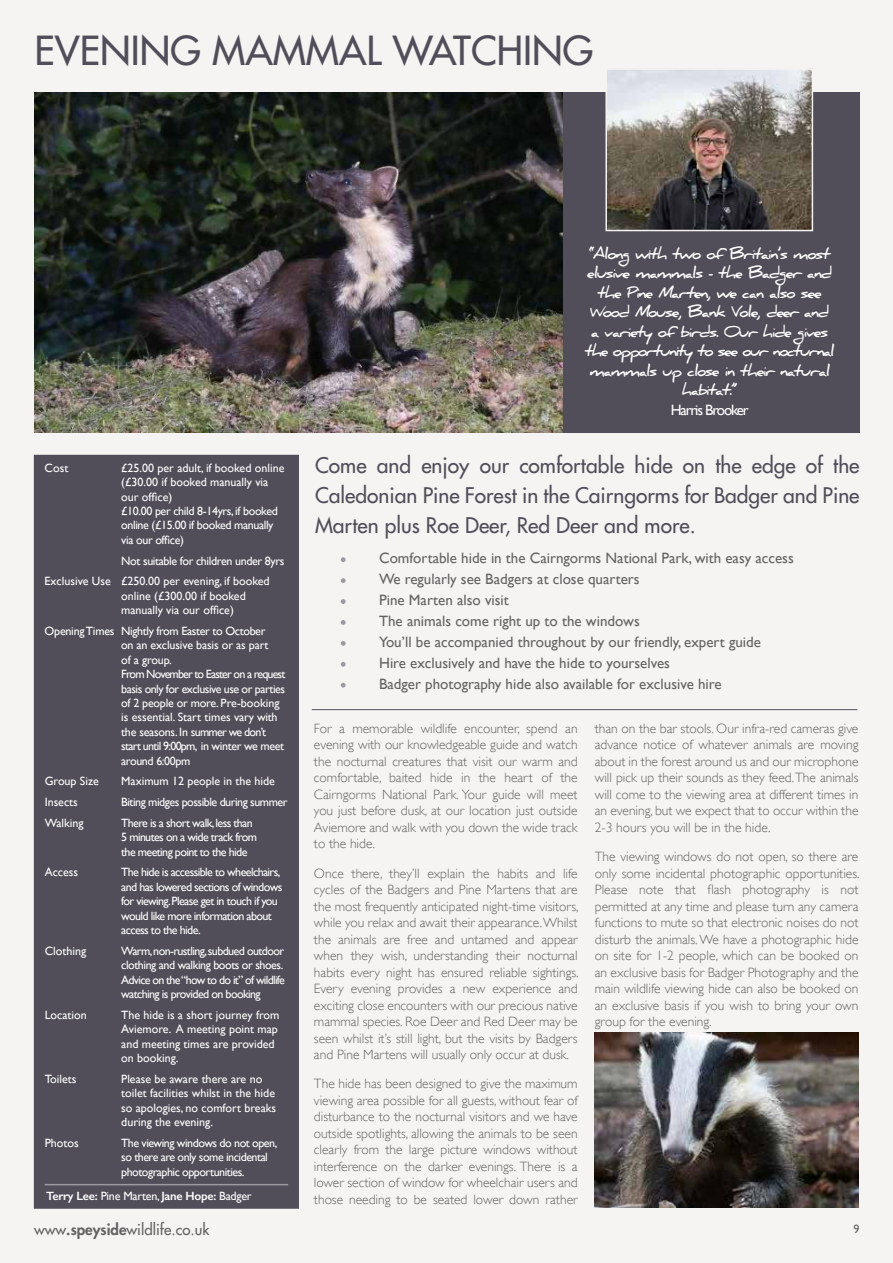
<style>
.page{position:relative;width:893px;height:1263px;background:#f6f4f2}
.page>*{position:absolute;margin:0;border:0;box-sizing:border-box;transform-origin:0 0}
.t1{font:500 39px "Futura Std";color:#514e59}
.t2{font:500 21px/30px "Futura Std";color:#514e59;text-align:justify}
.t3{font:15px/21px "Gill Sans";color:#646363}
.t4{font:700 15px/19.5px "Daniel";letter-spacing:-.075em;color:#fff;text-align:center}
.t5{font:500 15px "Futura Std";color:#646363}
.t6{font:15px "Gill Sans";letter-spacing:-.075em;color:#fff}
.t7{font:300 13.5px/16.5px "Gill Sans";color:#646363;text-align:justify}
.t8{font:12px/14.4px "Gill Sans";letter-spacing:-.03em;color:#fff}
.t9{font:12px/14.4px "Gill Sans";letter-spacing:-.05em;color:#fff}
.t10{font:12px/14.4px "Gill Sans";color:#fff}
.t11{font:600 12px "Gill Sans";letter-spacing:-.02em;color:#fff}
.t12{font:12px "Gill Sans";color:#646363}
.s1{font-weight:400}
.s2{font-weight:800}
</style>
<div class="page">
<div style="left:34px;top:455px;width:265px;height:754px;background:#514e59"></div>
<img style="left:35px;top:93px;width:528px;height:340px">
<div style="left:563px;top:93px;width:296px;height:340px;background:#514e59"></div>
<img style="left:608px;top:71px;width:202px;height:157px">
<div style="left:605px;top:68px;width:208px;height:163px;border:2px solid #f6f4f2"></div>
<svg style="left:341px;top:683px;width:5px;height:5px"></svg>
<svg style="left:341px;top:662px;width:5px;height:5px"></svg>
<svg style="left:341px;top:641px;width:5px;height:5px"></svg>
<svg style="left:341px;top:620px;width:5px;height:5px"></svg>
<svg style="left:341px;top:599px;width:5px;height:5px"></svg>
<svg style="left:341px;top:578px;width:5px;height:5px"></svg>
<svg style="left:341px;top:557px;width:5px;height:5px"></svg>
<hr style="left:312px;top:709px;width:545px;height:1px;background:#514e59">
<hr style="left:45px;top:1184px;width:243px;height:1px;background:#9e99a0">
<img style="left:595px;top:1033px;width:263px;height:174px">
<h1 class="t1" style="left:35px;top:26px;width:560px">EVENING MAMMAL WATCHING</h1>
<p class="t8" style="left:45px;top:461px;width:25px">Cost</p>
<p class="t8" style="left:121px;top:461px;width:165px">£25.00 per adult, if booked online (£30.00 if booked manually via our office)<br>£10.00 per child 8-14yrs, if booked online (£15.00 if booked manually via our office)</p>
<p class="t8" style="left:45px;top:550px;width:241px;line-height:20.9px;text-indent:77px">Not suitable for children under 8yrs<br>Exclusive Use £250.00 per evening, if booked</p>
<p class="t10" style="left:121px;top:589px;width:126px">online (£300.00 if booked manually via our office)</p>
<p class="t8" style="left:121px;top:624px;width:166px;text-indent:-77px">Opening Times Nightly from Easter to October<br>on an exclusive basis or as part<br>of a group.<br>From November to Easter on a request basis only for exclusive use or parties of 2 people or more. Pre-booking is essential. Start times vary with the seasons. In summer we don’t start until 9:00pm, in winter we meet around 6:00pm</p>
<p class="t10" style="left:45px;top:774px;width:56px">Group Size</p>
<p class="t10" style="left:121px;top:774px;width:155px">Maximum 12 people in the hide</p>
<p class="t10" style="left:45px;top:795px;width:35px">Insects</p>
<p class="t8" style="left:121px;top:795px;width:168px">Biting midges possible during summer</p>
<p class="t10" style="left:45px;top:816px;width:41px">Walking</p>
<p class="t9" style="left:121px;top:816px;width:137px">There is a short walk, less than<br>5 minutes on a wide track from the meeting point to the hide</p>
<p class="t8" style="left:45px;top:865px;width:35px">Access</p>
<p class="t9" style="left:121px;top:865px;width:163px">The hide is accessible to wheelchairs, and has lowered sections of windows for viewing. Please get in touch if you would like more information about access to the hide.</p>
<p class="t10" style="left:45px;top:944px;width:43px">Clothing</p>
<p class="t9" style="left:121px;top:944px;width:165px">Warm, non-rustling, subdued outdoor clothing and walking boots or shoes.<br>Advice on the “how to do it” of wildlife watching is provided on booking</p>
<p class="t10" style="left:45px;top:1008px;width:44px">Location</p>
<p class="t10" style="left:121px;top:1008px;width:160px">The hide is a short journey from<br>Aviemore. A meeting point map and meeting times are provided on booking.</p>
<p class="t10" style="left:45px;top:1072px;width:33px">Toilets</p>
<p class="t10" style="left:121px;top:1072px;width:156px">Please be aware there are no toilet facilities whilst in the hide so apologies, no comfort breaks during the evening.</p>
<p class="t8" style="left:45px;top:1136px;width:35px">Photos</p>
<p class="t8" style="left:121px;top:1136px;width:158px">The viewing windows do not open, so there are only some incidental photographic opportunities.</p>
<p class="t11" style="left:46px;top:1188px;width:207px">Terry Lee: <span class="s1">Pine Marten,</span> Jane Hope: <span class="s1">Badger</span></p>
<p class="t4" style="left:585px;top:244px;width:251px">“Along with two of Britain’s most elusive mammals - the Badger and the Pine Marten, we can also see<br>Wood Mouse, Bank Vole, deer and a variety of birds. Our hide gives the opportunity to see our nocturnal mammals up close in their natural habitat.”</p>
<p class="t6" style="left:671px;top:401px;width:80px">Harris Brooker</p>
<h2 class="t2" style="left:315px;top:450px;width:546px">Come and enjoy our comfortable hide on the edge of the Caledonian Pine Forest in the Cairngorms for Badger and Pine Marten plus Roe Deer, Red Deer and more.</h2>
<p class="t3" style="left:379px;top:548px;width:416px">Comfortable hide in the Cairngorms National Park, with easy access We regularly see Badgers at close quarters<br>Pine Marten also visit<br>The animals come right up to the windows<br>You’ll be accompanied throughout by our friendly, expert guide<br>Hire exclusively and have the hide to yourselves<br>Badger photography hide also available for exclusive hire</p>
<p class="t7" style="left:314px;top:720px;width:265px">For a memorable wildlife encounter, spend an evening with our knowledgeable guide and watch the nocturnal creatures that visit our warm and comfortable, baited hide in the heart of the Cairngorms National Park. Your guide will meet you just before dusk, at our location just outside Aviemore and walk with you down the wide track to the hide.</p>
<p class="t7" style="left:314px;top:865px;width:266px">Once there, they’ll explain the habits and life cycles of the Badgers and Pine Martens that are the most frequently anticipated night-time visitors, while you relax and await their appearance. Whilst the animals are free and untamed and appear when they wish, understanding their nocturnal habits every night has ensured reliable sightings.<br>Every evening provides a new experience and exciting close encounters with our precious native mammal species. Roe Deer and Red Deer may be seen whilst it’s still light, but the visits by Badgers and Pine Martens will usually only occur at dusk.</p>
<p class="t7" style="left:314px;top:1075px;width:265px">The hide has been designed to give the maximum viewing area possible for all guests, without fear of disturbance to the nocturnal visitors and we have outside spotlights, allowing the animals to be seen clearly from the large picture windows without interference on the darker evenings. There is a lower section of window for wheelchair users and those needing to be seated lower down rather</p>
<p class="t7" style="left:595px;top:720px;width:265px">than on the bar stools. Our infra-red cameras give advance notice of whatever animals are moving about in the forest around us and our microphone will pick up their sounds as they feed. The animals will come to the viewing area at different times in an evening, but we expect that to occur within the 2-3 hours you will be in the hide.</p>
<p class="t7" style="left:595px;top:848px;width:266px">The viewing windows do not open, so there are only some incidental photographic opportunities.<br>Please note that flash photography is not permitted at any time and please turn any camera functions to mute so that electronic noises do not disturb the animals. We have a photographic hide on site for 1-2 people, which can be booked on an exclusive basis for Badger Photography and the main wildlife viewing hide can also be booked on an exclusive basis if you wish to bring your own group for the evening.</p>
<p class="t5" style="left:34px;top:1220px;width:177px">www<span class="s2">.speyside</span>wildlife.co.uk</p>
<p class="t12" style="left:853px;top:1222px;width:7px">9</p>
</div>
